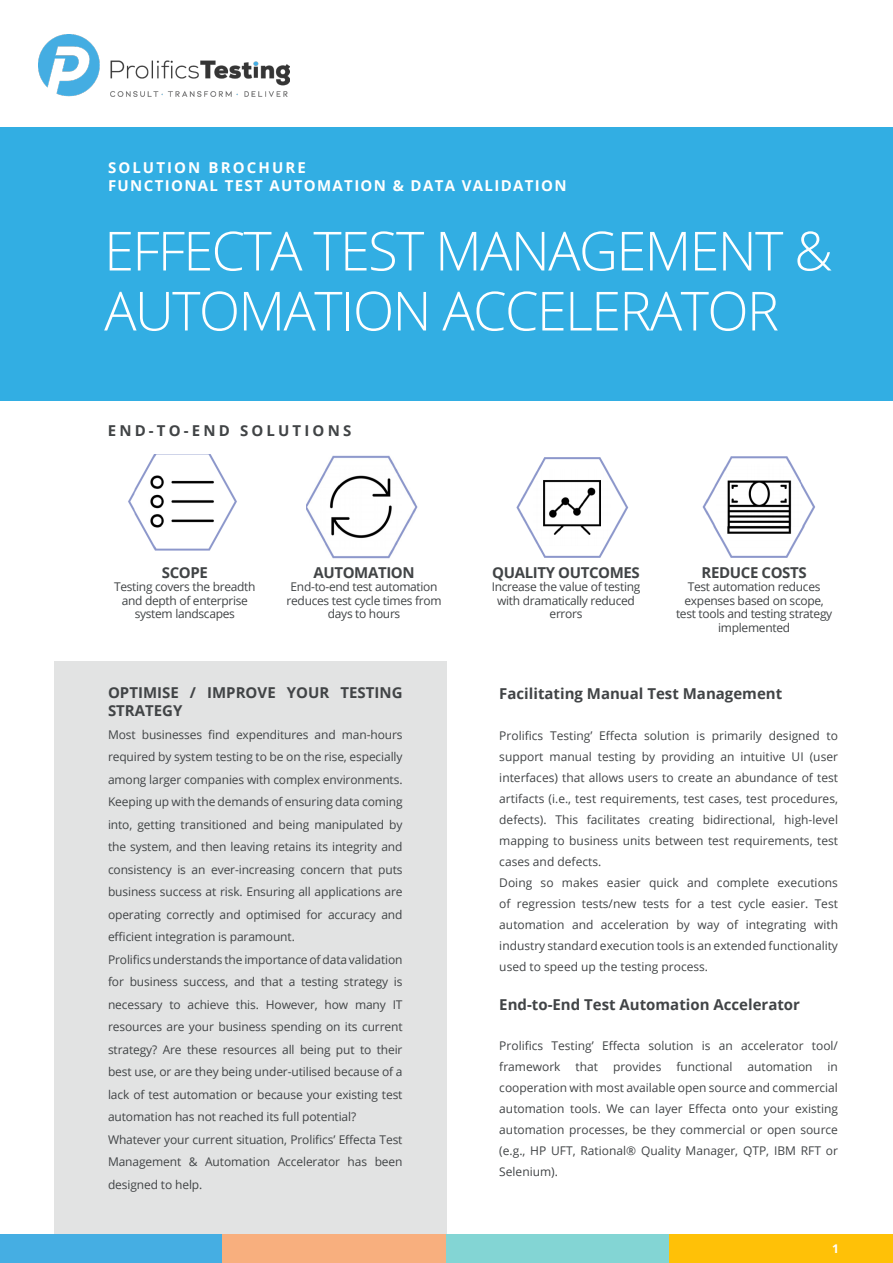
<style>
.page{position:relative;width:893px;height:1263px;background:#fff}
.page>*{position:absolute;margin:0;border:0;box-sizing:border-box;transform-origin:0 0}
.t1{font:300 54px/60px "Open Sans";letter-spacing:-.03em;color:#fff}
.t2{font:700 15px/18px "Open Sans";color:#414446}
.t3{font:700 15px "Open Sans";letter-spacing:.09em;color:#fff}
.t4{font:700 15px "Open Sans";letter-spacing:-.025em;color:#414446}
.t5{font:700 15px "Open Sans";letter-spacing:.21em;color:#414446}
.t6{font:700 15px "Open Sans";letter-spacing:.14em;color:#fff}
.t7{font:12px/21px "Open Sans";letter-spacing:-.01em;color:#414446;text-align:justify}
.t8{font:700 12px "Open Sans";color:#fff}
</style>
<div class="page">
<div style="left:0;top:127px;width:893px;height:274px;background:#32aee3"></div>
<div style="left:54px;top:661px;width:392px;height:574px;background:#e2e3e3"></div>
<img style="left:38px;top:34px;width:252px;height:63px">
<div style="left:0;top:1235px;width:223px;height:28px;background:#45aee3"></div>
<div style="left:223px;top:1235px;width:223px;height:28px;background:#f8af7e"></div>
<div style="left:446px;top:1235px;width:224px;height:28px;background:#83d5d4"></div>
<div style="left:670px;top:1235px;width:223px;height:28px;background:#ffc107"></div>
<img style="left:306px;top:455px;width:112px;height:104px">
<img style="left:516px;top:457px;width:113px;height:101px">
<img style="left:702px;top:456px;width:113px;height:102px">
<img style="left:128px;top:455px;width:109px;height:96px">
<p class="t6" style="left:108px;top:157px;width:199px">SOLUTION BROCHURE</p>
<p class="t3" style="left:108px;top:175px;width:460px">FUNCTIONAL TEST AUTOMATION &amp; DATA VALIDATION</p>
<p class="t1" style="left:104px;top:219px;width:730px">EFFECTA TEST MANAGEMENT &amp;<br>AUTOMATION ACCELERATOR</p>
<p class="t5" style="left:108px;top:420px;width:245px">END-TO-END SOLUTIONS</p>
<p class="t2" style="left:162px;top:563px;width:48px">SCOPE</p>
<p class="t7" style="left:114px;top:580px;width:143px;line-height:13.5px;text-align:center">Testing covers the breadth and depth of enterprise system landscapes</p>
<p class="t4" style="left:313px;top:561px;width:103px">AUTOMATION</p>
<p class="t7" style="left:291px;top:576px;width:148px">End-to-end test automation</p>
<p class="t7" style="left:287px;top:589px;width:157px">reduces test cycle times from</p>
<p class="t7" style="left:328px;top:603px;width:74px">days to hours</p>
<p class="t2" style="left:108px;top:683px;width:296px">OPTIMISE / IMPROVE YOUR TESTING<br>STRATEGY</p>
<p class="t7" style="left:108px;top:723px;width:296px;line-height:22.5px">Most businesses find expenditures and man-hours required by system testing to be on the rise, especially</p>
<p class="t7" style="left:108px;top:768px;width:296px;line-height:22.5px">among larger companies with complex environments.<br>Keeping up with the demands of ensuring data coming</p>
<p class="t7" style="left:108px;top:813px;width:296px;line-height:22.5px">into, getting transitioned and being manipulated by the system, and then leaving retains its integrity and consistency is an ever-increasing concern that puts business success at risk. Ensuring all applications are operating correctly and optimised for accuracy and efficient integration is paramount.</p>
<p class="t7" style="left:108px;top:948px;width:296px;line-height:22.5px">Prolifics understands the importance of data validation for business success, and that a testing strategy is necessary to achieve this. However, how many IT resources are your business spending on its current strategy? Are these resources all being put to their best use, or are they being under-utilised because of a</p>
<p class="t7" style="left:108px;top:1083px;width:296px;line-height:22.5px">lack of test automation or because your existing test automation has not reached its full potential?</p>
<p class="t7" style="left:108px;top:1128px;width:296px;line-height:22.5px">Whatever your current situation, Prolifics’ Effecta Test Management &amp; Automation Accelerator has been designed to help.</p>
<p class="t4" style="left:492px;top:561px;width:149px">QUALITY OUTCOMES</p>
<p class="t7" style="left:492px;top:576px;width:150px">Increase the value of testing</p>
<p class="t7" style="left:497px;top:589px;width:139px">with dramatically reduced</p>
<p class="t7" style="left:550px;top:603px;width:34px">errors</p>
<p class="t4" style="left:702px;top:561px;width:107px">REDUCE COSTS</p>
<p class="t7" style="left:688px;top:576px;width:134px">Test automation reduces</p>
<p class="t7" style="left:684px;top:589px;width:141px">expenses based on scope,</p>
<p class="t7" style="left:676px;top:603px;width:158px">test tools and testing strategy</p>
<p class="t7" style="left:718px;top:616px;width:73px">implemented</p>
<p class="t2" style="left:499px;top:684px;width:284px">Facilitating Manual Test Management</p>
<p class="t7" style="left:499px;top:725px;width:340px">Prolifics Testing’ Effecta solution is primarily designed to support manual testing by providing an intuitive UI (user interfaces) that allows users to create an abundance of test artifacts (i.e., test requirements, test cases, test procedures, defects). This facilitates creating bidirectional, high-level mapping to business units between test requirements, test cases and defects.</p>
<p class="t7" style="left:499px;top:872px;width:340px">Doing so makes easier quick and complete executions of regression tests/new tests for a test cycle easier. Test automation and acceleration by way of integrating with industry standard execution tools is an extended functionality used to speed up the testing process.</p>
<p class="t2" style="left:499px;top:995px;width:302px">End-to-End Test Automation Accelerator</p>
<p class="t7" style="left:499px;top:1035px;width:340px">Prolifics Testing’ Effecta solution is an accelerator tool/ framework that provides functional automation in cooperation with most available open source and commercial automation tools. We can layer Effecta onto your existing automation processes, be they commercial or open source (e.g., HP UFT, Rational® Quality Manager, QTP, IBM RFT or Selenium).</p>
<p class="t8" style="left:832px;top:1240px;width:8px">1</p>
</div>
